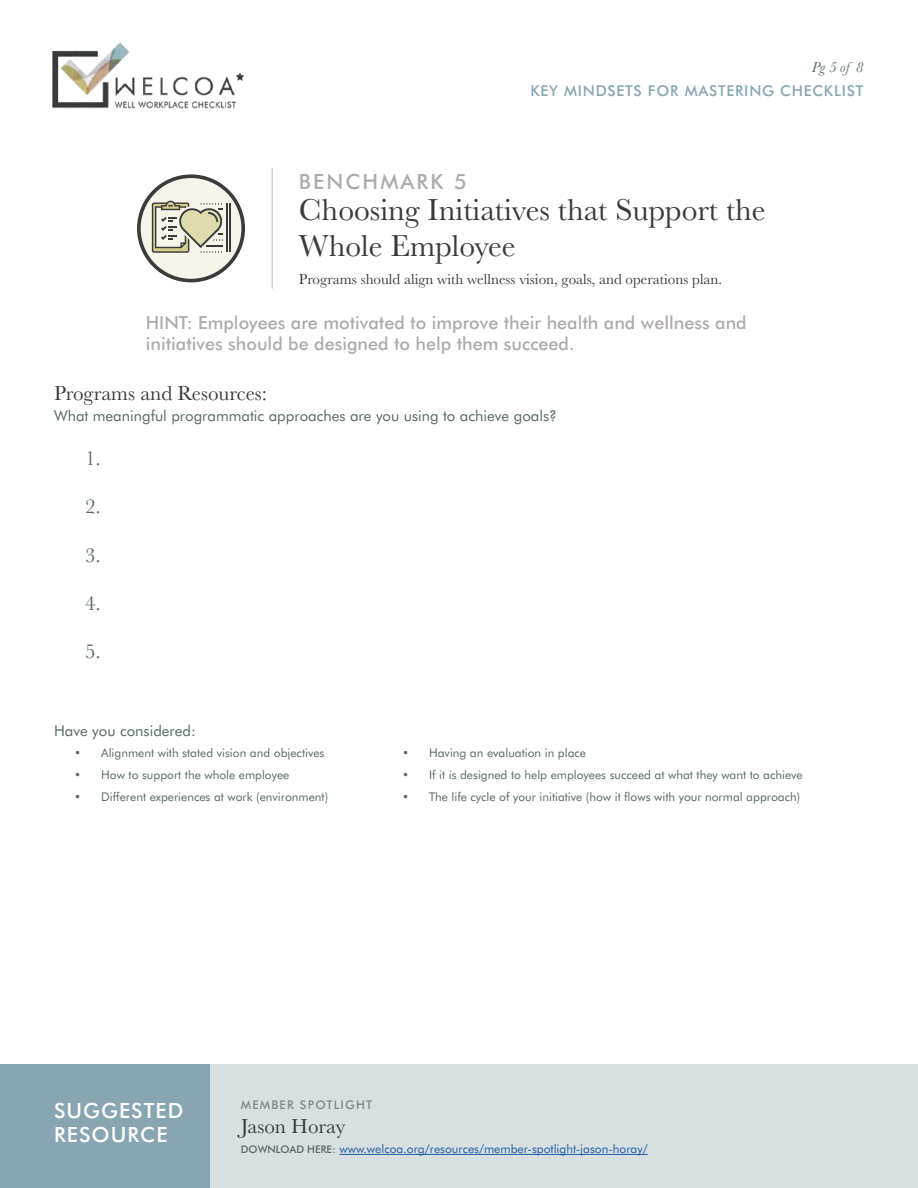
<style>
.page{position:relative;width:918px;height:1188px;background:#fff}
.page>*{position:absolute;margin:0;border:0;box-sizing:border-box;transform-origin:0 0}
.t1{font:31.5px/36px "Baskerville";color:#3a3a3a}
.t2{font:21px "Baskerville";color:#3a3a3a}
.t3{font:500 21px/24px "Futura BT";letter-spacing:.05em;color:#fff}
.t4{font:500 21px "Futura BT";letter-spacing:.1em;color:#afabab}
.t5{font:21px "Baskerville";color:#576967}
.t6{font:500 18px/21.6px "Futura BT";color:#afabab}
.t7{font:15px "Futura BT";color:#576967}
.t8{font:15px "Baskerville";color:#3a3a3a}
.t9{font:500 15px "Futura BT";letter-spacing:.05em;color:#87a6b2}
.t10{font:italic 15px "Baskerville";color:#576967}
.t11{font:12px "Futura BT";color:#576967}
.t12{font:12px "Futura BT";color:#215e9e}
.t13{font:500 12px "Futura BT";letter-spacing:.1em;color:#7f8988}
.s1{font-weight:500;font-size:10.5px;color:#576967}
</style>
<div class="page">
<img style="left:52px;top:42px;width:192px;height:66px">
<div style="left:210px;top:1065px;width:708px;height:123px;background:#d8dfe1"></div>
<div style="left:0;top:1065px;width:210px;height:123px;background:#87a6b2"></div>
<hr style="left:339px;top:1154px;width:309px;height:1px;background:#215e9e">
<hr style="left:272px;top:168px;width:1px;height:121px;background:#bcbec0">
<svg style="left:137px;top:174px;width:108px;height:108px"></svg>
<p class="t10" style="left:812px;top:58px;width:53px">Pg 5 of 8</p>
<p class="t9" style="left:530px;top:81px;width:334px">KEY MINDSETS FOR MASTERING CHECKLIST</p>
<h2 class="t4" style="left:299px;top:169px;width:169px">BENCHMARK 5</h2>
<h1 class="t1" style="left:299px;top:192px;width:468px">Choosing Initiatives that Support the<br>Whole Employee</h1>
<p class="t8" style="left:299px;top:270px;width:425px">Programs should align with wellness vision, goals, and operations plan.</p>
<h3 class="t6" style="left:146px;top:311px;width:602px">HINT: Employees are motivated to improve their health and wellness and initiatives should be designed to help them succeed.</h3>
<h2 class="t2" style="left:54px;top:380px;width:215px">Programs and Resources:</h2>
<p class="t7" style="left:54px;top:407px;width:504px">What meaningful programmatic approaches are you using to achieve goals?</p>
<h2 class="t5" style="left:85px;top:445px;width:17px">1.</h2>
<h2 class="t5" style="left:85px;top:493px;width:17px">2.</h2>
<h2 class="t5" style="left:85px;top:542px;width:17px">3.</h2>
<h2 class="t5" style="left:85px;top:590px;width:17px">4.</h2>
<h2 class="t5" style="left:85px;top:638px;width:17px">5.</h2>
<p class="t7" style="left:54px;top:721px;width:143px">Have you considered:</p>
<p class="t11" style="left:74px;top:746px;width:252px">• Alignment with stated vision and objectives</p>
<p class="t11" style="left:74px;top:767px;width:217px">• How to support the whole employee</p>
<p class="t11" style="left:74px;top:789px;width:255px">• Different experiences at work (environment)</p>
<p class="t11" style="left:402px;top:746px;width:185px">• Having an evaluation in place</p>
<p class="t11" style="left:402px;top:767px;width:402px">• If it is designed to help employees succeed at what they want to achieve</p>
<p class="t11" style="left:402px;top:789px;width:400px">• The life cycle of your initiative (how it flows with your normal approach)</p>
<h2 class="t3" style="left:54px;top:1098px;width:131px">SUGGESTED<br>RESOURCE</h2>
<p class="t13" style="left:241px;top:1097px;width:133px">MEMBER SPOTLIGHT</p>
<p class="t12" style="left:241px;top:1142px;width:408px"><span class="s1">DOWNLOAD HERE:</span> www.welcoa.org/resources/member-spotlight-jason-horay/</p>
<h2 class="t2" style="left:241px;top:1112px;width:106px">Jason Horay</h2>
</div>
